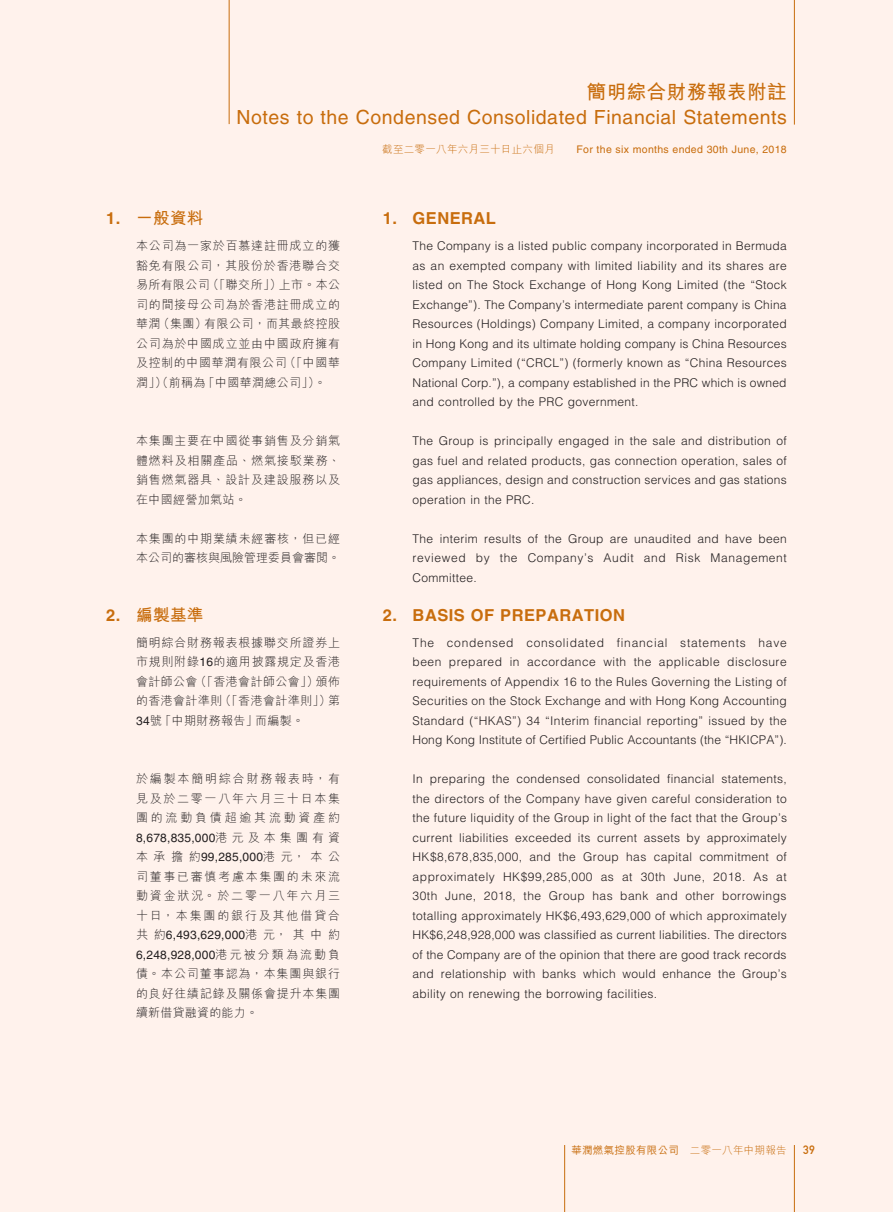
<style>
.page{position:relative;width:893px;height:1212px;background:#fff2ec}
.page>*{position:absolute;margin:0;border:0;box-sizing:border-box;transform-origin:0 0}
.t1{font:19.5px "Helvetica LT Std";letter-spacing:.03em;color:#c86d0d}
.t2{font:700 19.5px "M Hei HK";letter-spacing:.03em;color:#c86d0d}
.t3{font:700 16.5px "Helvetica LT Std";letter-spacing:.03em;color:#c86d0d}
.t4{font:700 16.5px "M Hei HK";letter-spacing:.03em;color:#c86d0d}
.t5{font:300 12px/19.5px "Helvetica LT Std";letter-spacing:.03em;color:#231f20;text-align:justify}
.t6{font:300 12px/19.5px "M Hei HK";letter-spacing:.065em;color:#231f20;text-align:justify}
.t7{font:12px/19.5px "Helvetica LT Std";letter-spacing:.02em;color:#231f20}
.t8{font:300 12px/19.5px "M Hei HK";color:#231f20}
.t9{font:12px "DIN Mittelschrift Std";color:#c86d0d}
.t10{font:10.5px "Helvetica LT Std";letter-spacing:.03em;color:#c86d0d}
.t11{font:500 10.5px "M Hei HK";letter-spacing:.03em;color:#c86d0d}
.t12{font:300 10.5px "M Hei HK";letter-spacing:.03em;color:#c86d0d}
.s1{font-family:"Helvetica LT Std"}
.s2{font-family:"Helvetica LT Std";font-weight:400}
.s3{font-family:"M Hei HK";font-weight:300}
.s4{font-weight:300}
</style>
<div class="page">
<hr style="left:794px;top:0;width:1px;height:125px;background:#c86d0d">
<hr style="left:229px;top:0;width:1px;height:124px;background:#c86d0d">
<hr style="left:794px;top:1145px;width:1px;height:67px;background:#c86d0d">
<hr style="left:564px;top:1145px;width:1px;height:67px;background:#c86d0d">
<h1 class="t2" style="left:587px;top:77px;width:201px">簡明綜合財務報表附註</h1>
<h1 class="t1" style="left:237px;top:106px;width:552px">Notes to the Condensed Consolidated Financial Statements</h1>
<p class="t12" style="left:382px;top:141px;width:174px">截至二零一八年六月三十日止六個月</p>
<p class="t10" style="left:576px;top:143px;width:212px">For the six months ended 30th June, 2018</p>
<h2 class="t4" style="left:106px;top:206px;width:99px"><span class="s1">1.</span> 一般資料</h2>
<p class="t6" style="left:136px;top:236px;width:206px">本公司為一家於百慕達註冊成立的獲豁免有限公司，其股份於香港聯合交易所有限公司（「聯交所」）上市。本公司的間接母公司為於香港註冊成立的華潤（集團）有限公司，而其最終控股公司為於中國成立並由中國政府擁有及控制的中國華潤有限公司（「中國華潤」）（前稱為「中國華潤總公司」）。</p>
<p class="t6" style="left:136px;top:431px;width:206px">本集團主要在中國從事銷售及分銷氣體燃料及相關產品、燃氣接駁業務、銷售燃氣器具、設計及建設服務以及在中國經營加氣站。</p>
<p class="t8" style="left:136px;top:528px;width:206px">本集團的中期業績未經審核，但已經本公司的審核與風險管理委員會審閱。</p>
<h2 class="t4" style="left:106px;top:603px;width:99px"><span class="s1">2.</span> 編製基準</h2>
<p class="t6" style="left:136px;top:632px;width:206px">簡明綜合財務報表根據聯交所證券上市規則附錄<span class="s2">16</span>的適用披露規定及香港會計師公會（「香港會計師公會」）頒佈的香港會計準則（「香港會計準則」）第<span class="s2">34</span>號「中期財務報告」而編製。</p>
<p class="t6" style="left:136px;top:768px;width:206px">於編製本簡明綜合財務報表時，有見及於二零一八年六月三十日本集團的流動負債超逾其流動資產約</p>
<p class="t7" style="left:136px;top:828px;width:206px">8,678,835,000<span class="s3">港元及本集團有資本承擔約</span>99,285,000<span class="s3">港元，本公</span></p>
<p class="t6" style="left:136px;top:866px;width:206px">司董事已審慎考慮本集團的未來流動資金狀況。於二零一八年六月三十日，本集團的銀行及其他借貸合</p>
<p class="t7" style="left:136px;top:925px;width:206px"><span class="s3">共約</span>6,493,629,000<span class="s3">港元，其中約<br></span>6,248,928,000<span class="s3">港元被分類為流動負</span></p>
<p class="t6" style="left:136px;top:963px;width:206px">債。本公司董事認為，本集團與銀行的良好往績記錄及關係會提升本集團續新借貸融資的能力。</p>
<h2 class="t3" style="left:383px;top:209px;width:115px">1. GENERAL</h2>
<p class="t5" style="left:413px;top:236px;width:376px">The Company is a listed public company incorporated in Bermuda as an exempted company with limited liability and its shares are listed on The Stock Exchange of Hong Kong Limited (the “Stock Exchange”). The Company’s intermediate parent company is China Resources (Holdings) Company Limited, a company incorporated in Hong Kong and its ultimate holding company is China Resources Company Limited (“CRCL”) (formerly known as “China Resources National Corp.”), a company established in the PRC which is owned and controlled by the PRC government.</p>
<p class="t5" style="left:413px;top:431px;width:376px">The Group is principally engaged in the sale and distribution of gas fuel and related products, gas connection operation, sales of gas appliances, design and construction services and gas stations operation in the PRC.</p>
<p class="t5" style="left:413px;top:529px;width:376px">The interim results of the Group are unaudited and have been reviewed by the Company’s Audit and Risk Management Committee.</p>
<h2 class="t3" style="left:383px;top:605px;width:244px">2. BASIS OF PREPARATION</h2>
<p class="t5" style="left:413px;top:633px;width:376px">The condensed consolidated financial statements have been prepared in accordance with the applicable disclosure requirements of Appendix 16 to the Rules Governing the Listing of Securities on the Stock Exchange and with Hong Kong Accounting Standard (“HKAS”) 34 “Interim financial reporting” issued by the Hong Kong Institute of Certified Public Accountants (the “HKICPA”).</p>
<p class="t5" style="left:413px;top:769px;width:376px">In preparing the condensed consolidated financial statements, the directors of the Company have given careful consideration to the future liquidity of the Group in light of the fact that the Group’s current liabilities exceeded its current assets by approximately HK$8,678,835,000, and the Group has capital commitment of approximately HK$99,285,000 as at 30th June, 2018. As at 30th June, 2018, the Group has bank and other borrowings totalling approximately HK$6,493,629,000 of which approximately HK$6,248,928,000 was classified as current liabilities. The directors of the Company are of the opinion that there are good track records and relationship with banks which would enhance the Group’s ability on renewing the borrowing facilities.</p>
<p class="t11" style="left:571px;top:1142px;width:217px">華潤燃氣控股有限公司 <span class="s4">二零一八年中期報告</span></p>
<p class="t9" style="left:803px;top:1143px;width:13px">39</p>
</div>
